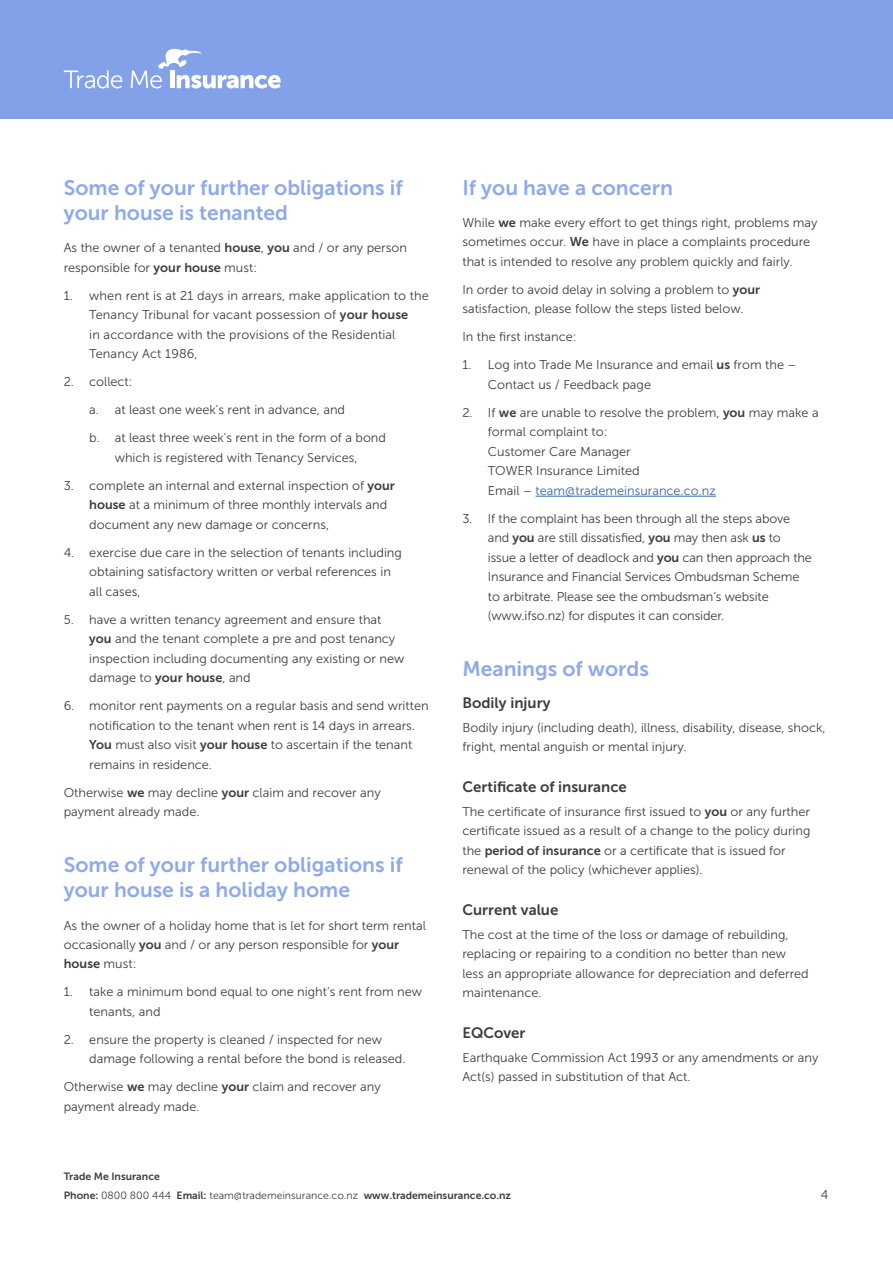
<style>
.page{position:relative;width:893px;height:1263px;background:#fff}
.page>*{position:absolute;margin:0;border:0;box-sizing:border-box;transform-origin:0 0}
.t1{font:21px/25.5px "Museo Sans 700";color:#8faaeb}
.t2{font:15px "Museo Sans 700";color:#3e3e3f}
.t3{font:12.75px/19.5px "Museo Sans 300";color:#3e3e3f}
.t4{font:12.75px "Museo Sans 700";color:#3e3e3f}
.t5{font:10.5px/19.2px "Museo Sans 700";color:#3e3e3f}
.s1{font-family:"Museo Sans 700"}
.s2{font-family:"Museo Sans 300"}
.s3{color:#3667a4}
</style>
<div class="page">
<div style="left:0;top:0;width:893px;height:119px;background:#83a1e9"></div>
<svg style="left:64px;top:70px;width:58px;height:18px"></svg>
<svg style="left:131px;top:48px;width:150px;height:40px"></svg>
<hr style="left:535px;top:496px;width:181px;height:1px;background:#3667a4">
<h1 class="t1" style="left:64px;top:175px;width:340px">Some of your further obligations if your house is tenanted</h1>
<p class="t3" style="left:64px;top:238px;width:345px">As the owner of a tenanted <span class="s1">house</span>, <span class="s1">you</span> and / or any person responsible for <span class="s1">your house</span> must:</p>
<p class="t3" style="left:89px;top:286px;width:341px;text-indent:-26px">1. when rent is at 21 days in arrears, make application to the Tenancy Tribunal for vacant possession of <span class="s1">your house<br></span>in accordance with the provisions of the Residential Tenancy Act 1986,</p>
<p class="t3" style="left:89px;top:368px;width:298px;line-height:28px;text-indent:-26px">2. collect:<br>a. at least one week's rent in advance, and<br>b. at least three week's rent in the form of a bond</p>
<p class="t3" style="left:115px;top:448px;width:244px">which is registered with Tenancy Services,</p>
<p class="t3" style="left:89px;top:476px;width:307px;text-indent:-26px">3. complete an internal and external inspection of <span class="s1">your house</span> at a minimum of three monthly intervals and document any new damage or concerns,</p>
<p class="t3" style="left:89px;top:543px;width:314px;text-indent:-26px">4. exercise due care in the selection of tenants including obtaining satisfactory written or verbal references in all cases,</p>
<p class="t3" style="left:89px;top:610px;width:317px;text-indent:-26px">5. have a written tenancy agreement and ensure that <span class="s1">you</span> and the tenant complete a pre and post tenancy inspection including documenting any existing or new damage to <span class="s1">your house</span>, and</p>
<p class="t3" style="left:89px;top:696px;width:341px;text-indent:-26px">6. monitor rent payments on a regular basis and send written notification to the tenant when rent is 14 days in arrears.<br><span class="s1">You</span> must also visit <span class="s1">your house</span> to ascertain if the tenant remains in residence.</p>
<p class="t3" style="left:64px;top:783px;width:318px">Otherwise <span class="s1">we</span> may decline <span class="s1">your</span> claim and recover any payment already made.</p>
<h1 class="t1" style="left:64px;top:852px;width:340px">Some of your further obligations if your house is a holiday home</h1>
<p class="t3" style="left:64px;top:915px;width:364px">As the owner of a holiday home that is let for short term rental occasionally <span class="s1">you</span> and / or any person responsible for <span class="s1">your</span></p>
<p class="t4" style="left:64px;top:957px;width:74px">house <span class="s2">must:</span></p>
<p class="t3" style="left:89px;top:982px;width:334px;text-indent:-26px">1. take a minimum bond equal to one night’s rent from new tenants, and</p>
<p class="t3" style="left:89px;top:1030px;width:318px;text-indent:-26px">2. ensure the property is cleaned / inspected for new damage following a rental before the bond is released.</p>
<p class="t3" style="left:64px;top:1077px;width:318px">Otherwise <span class="s1">we</span> may decline <span class="s1">your</span> claim and recover any payment already made.</p>
<h1 class="t1" style="left:462px;top:175px;width:212px">If you have a concern</h1>
<p class="t3" style="left:462px;top:213px;width:356px">While <span class="s1">we</span> make every effort to get things right, problems may sometimes occur. <span class="s1">We</span> have in place a complaints procedure that is intended to resolve any problem quickly and fairly.</p>
<p class="t3" style="left:462px;top:280px;width:299px">In order to avoid delay in solving a problem to <span class="s1">your </span>satisfaction, please follow the steps listed below.</p>
<p class="t3" style="left:462px;top:327px;width:116px">In the first instance:</p>
<p class="t3" style="left:488px;top:355px;width:310px;text-indent:-26px">1. Log into Trade Me Insurance and email <span class="s1">us</span> from the –<br>Contact us / Feedback page</p>
<p class="t3" style="left:488px;top:403px;width:332px;text-indent:-26px">2. If <span class="s1">we</span> are unable to resolve the problem, <span class="s1">you</span> may make a formal complaint to:<br>Customer Care Manager<br>TOWER Insurance Limited<br>Email – <span class="s3">team@trademeinsurance.co.nz</span></p>
<p class="t3" style="left:488px;top:509px;width:326px;text-indent:-26px">3. If the complaint has been through all the steps above and <span class="s1">you</span> are still dissatisfied, <span class="s1">you</span> may then ask <span class="s1">us</span> to issue a letter of deadlock and <span class="s1">you</span> can then approach the Insurance and Financial Services Ombudsman Scheme to arbitrate. Please see the ombudsman’s website (www.ifso.nz) for disputes it can consider.</p>
<h1 class="t1" style="left:462px;top:656px;width:188px">Meanings of words</h1>
<p class="t2" style="left:462px;top:694px;width:90px">Bodily injury</p>
<p class="t3" style="left:462px;top:718px;width:365px">Bodily injury (including death), illness, disability, disease, shock, fright, mental anguish or mental injury.</p>
<p class="t2" style="left:462px;top:778px;width:166px">Certificate of insurance</p>
<p class="t3" style="left:462px;top:802px;width:350px">The certificate of insurance first issued to <span class="s1">you</span> or any further certificate issued as a result of a change to the policy during the <span class="s1">period of insurance</span> or a certificate that is issued for renewal of the policy (whichever applies).</p>
<p class="t2" style="left:462px;top:901px;width:97px">Current value</p>
<p class="t3" style="left:462px;top:925px;width:348px">The cost at the time of the loss or damage of rebuilding, replacing or repairing to a condition no better than new less an appropriate allowance for depreciation and deferred maintenance.</p>
<p class="t2" style="left:462px;top:1024px;width:65px">EQCover</p>
<p class="t3" style="left:462px;top:1048px;width:358px">Earthquake Commission Act 1993 or any amendments or any<br>Act(s) passed in substitution of that Act.</p>
<p class="t5" style="left:64px;top:1167px;width:449px">Trade Me Insurance<br>Phone: <span class="s2">0800 800 444</span> Email: <span class="s2">team@trademeinsurance.co.nz</span> www.trademeinsurance.co.nz</p>
<p class="t3" style="left:821px;top:1185px;width:9px">4</p>
</div>
